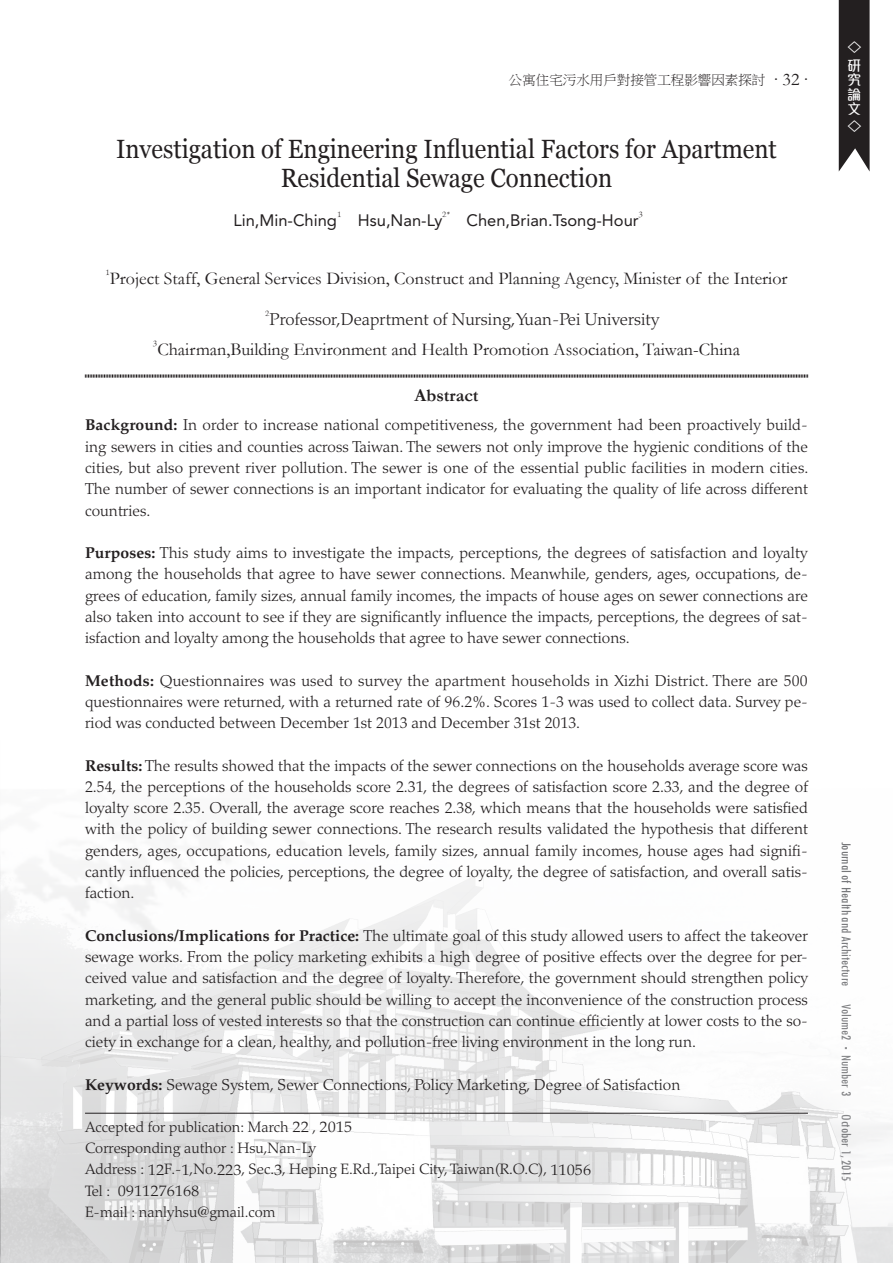
<style>
.page{position:relative;width:893px;height:1263px;background:#fff}
.page>*{position:absolute;margin:0;border:0;box-sizing:border-box;transform-origin:0 0}
.t1{font:26.4px/28.8px "Georgia";color:#231f20;text-align:center;scale:.91 1}
.t2{font:18px "Garamond";color:#231f20}
.t3{font:700 18px "Garamond";color:#231f20}
.t4{font:300 17.1px "Palatino LT Std";color:#231f20}
.t5{font:16.5px "Avenir LT Std";color:#231f20}
.t6{font:300 15.75px/21.3px "Palatino LT Std";color:#231f20;text-align:justify}
.t7{font:300 15.3px "Palatino LT Std";color:#231f20;scale:1.07 1}
.t8{font:300 15px/21.3px "Palatino LT Std";color:#231f20}
.t9{font:condensed 14.25px "Tw Cen";color:#6c6d70}
.t10{font:500 14.25px/14.2px "M Elle HK";color:#fff;text-align:justify}
.t11{font:13.5px "Ming Li U";color:#231f20}
.t12{font:300 8.7px "Brioso Pro";color:#231f20;scale:1.05 1}
.s1{font-family:"Garamond";font-size:18px}
.s2{font-size:9.6px}
.s3{font-weight:700}
.s4{font-size:15.3px}
.s5{font-size:15px}
.s6{font-family:"DF Hei W3 WIN BF";font-stretch:normal}
</style>
<div class="page">
<svg style="left:839px;top:0;width:31px;height:171px;background:#333031"></svg>
<img style="left:0;top:857px;width:893px;height:406px">
<svg style="left:85px;top:374px;width:723px;height:4px;background:#908e8e"></svg>
<hr style="left:85px;top:1113px;width:723px;height:1px;background:#231f20">
<p class="t11" style="left:509px;top:73px;width:301px">公寓住宅污水用戶對接管工程影響因素探討 <sup>.</sup> <span class="s1">32 </span><sup>.</sup></p>
<h1 class="t1" style="left:116px;top:135px;width:728px">Investigation of Engineering Influential Factors for Apartment<br>Residential Sewage Connection</h1>
<p class="t5" style="left:233px;top:210px;width:105px">Lin,Min-Ching</p>
<p class="t12" style="left:337px;top:210px;width:6px">1</p>
<p class="t5" style="left:358px;top:210px;width:86px">Hsu,Nan-Ly</p>
<p class="t12" style="left:442px;top:210px;width:9px">2<span class="s2">*</span></p>
<p class="t5" style="left:466px;top:210px;width:174px">Chen,Brian.Tsong-Hour</p>
<p class="t12" style="left:639px;top:210px;width:6px">3</p>
<p class="t12" style="left:105px;top:267px;width:6px">1</p>
<p class="t2" style="left:110px;top:266px;width:679px">Project Staff, General Services Division, Construct and Planning Agency, Minister of the Interior</p>
<p class="t12" style="left:265px;top:309px;width:6px">2</p>
<p class="t4" style="left:270px;top:309px;width:391px">Professor,Deaprtment of Nursing,Yuan-Pei University</p>
<p class="t12" style="left:153px;top:339px;width:6px">3</p>
<p class="t2" style="left:157px;top:337px;width:584px">Chairman,Building Environment and Health Promotion Association, Taiwan-China</p>
<p class="t3" style="left:415px;top:383px;width:65px">Abstract</p>
<p class="t6" style="left:85px;top:415px;width:725px"><span class="s3">Background:</span> In order to increase national competitiveness, the government had been proactively build&shy;ing sewers in cities and counties across Taiwan. The sewers not only improve the hygienic conditions of the cities, but also prevent river pollution. The sewer is one of the essential public facilities in modern cities.<br>The number of sewer connections is an important indicator for evaluating the quality of life across different countries.</p>
<p class="t6" style="left:85px;top:542px;width:724px"><span class="s3">Purposes:</span> This study aims to investigate the impacts, perceptions, the degrees of satisfaction and loyalty among the households that agree to have sewer connections. Meanwhile, genders, ages, occupations, de&shy;grees of education, family sizes, annual family incomes, the impacts of house ages on sewer connections are also taken into account to see if they are significantly influence the impacts, perceptions, the degrees of sat&shy;isfaction and loyalty among the households that agree to have sewer connections.</p>
<p class="t6" style="left:85px;top:670px;width:724px"><span class="s3">Methods:</span> Questionnaires was used to survey the apartment households in Xizhi District. There are 500 questionnaires were returned, with a returned rate of 96.2%. Scores 1-3 was used to collect data. Survey pe&shy;riod was conducted between December 1st 2013 and December 31st 2013.</p>
<p class="t6" style="left:85px;top:755px;width:725px"><span class="s3">Results:</span> The results showed that the impacts of the sewer connections on the households average score was 2.54, the perceptions of the households score 2.31, the degrees of satisfaction score 2.33, and the degree of loyalty score 2.35. Overall, the average score reaches 2.38, which means that the households were satisfied with the policy of building sewer connections. The research results validated the hypothesis that different genders, ages, occupations, education levels, family sizes, annual family incomes, house ages had signifi&shy;cantly influenced the policies, perceptions, the degree of loyalty, the degree of satisfaction, and overall satis&shy;faction.</p>
<p class="t6" style="left:85px;top:925px;width:724px"><span class="s3">Conclusions/Implications for Practice:</span> The ultimate goal of this study allowed users to affect the takeover sewage works. From the policy marketing exhibits a high degree of positive effects over the degree for per&shy;ceived value and satisfaction and the degree of loyalty. Therefore, the government should strengthen policy marketing, and the general public should be willing to accept the inconvenience of the construction process and a partial loss of vested interests so that the construction can continue efficiently at lower costs to the so&shy;ciety in exchange for a clean, healthy, and pollution-free living environment in the long run.</p>
<p class="t6" style="left:85px;top:1074px;width:597px"><span class="s3">Keywords:</span> Sewage System, Sewer Connections, Policy Marketing, Degree of Satisfaction</p>
<p class="t8" style="left:85px;top:1116px;width:508px">Accepted for publication: March <span class="s4">22</span> , <span class="s4">2015<br></span>Corresponding author : Hsu,Nan-Ly<br>Address : <span class="s4">12</span>F.-<span class="s4">1</span>,No.<span class="s4">223</span>, Sec.<span class="s4">3</span>, Heping E.Rd.,Taipei City,Taiwan(R.O.C), <span class="s4">11056</span></p>
<p class="t7" style="left:85px;top:1182px;width:108px"><span class="s5">Tel :</span> 0911276168</p>
<p class="t8" style="left:85px;top:1201px;width:192px">E-mail : nanlyhsu@gmail.com</p>
<p class="t10" style="left:862px;top:40px;width:16px;rotate:90deg">◇</p>
<p class="t10" style="left:847px;top:58px;width:15px">研究論文</p>
<p class="t10" style="left:862px;top:119px;width:16px;rotate:90deg">◇</p>
<p class="t9" style="left:855px;top:842px;width:146px;rotate:90deg">Journal of Health and Architecture</p>
<p class="t9" style="left:855px;top:1004px;width:93px;rotate:90deg">Volume2<span class="s6">‧</span>Number 3</p>
<p class="t9" style="left:855px;top:1114px;width:68px;rotate:90deg">October 1, 2015</p>
</div>
